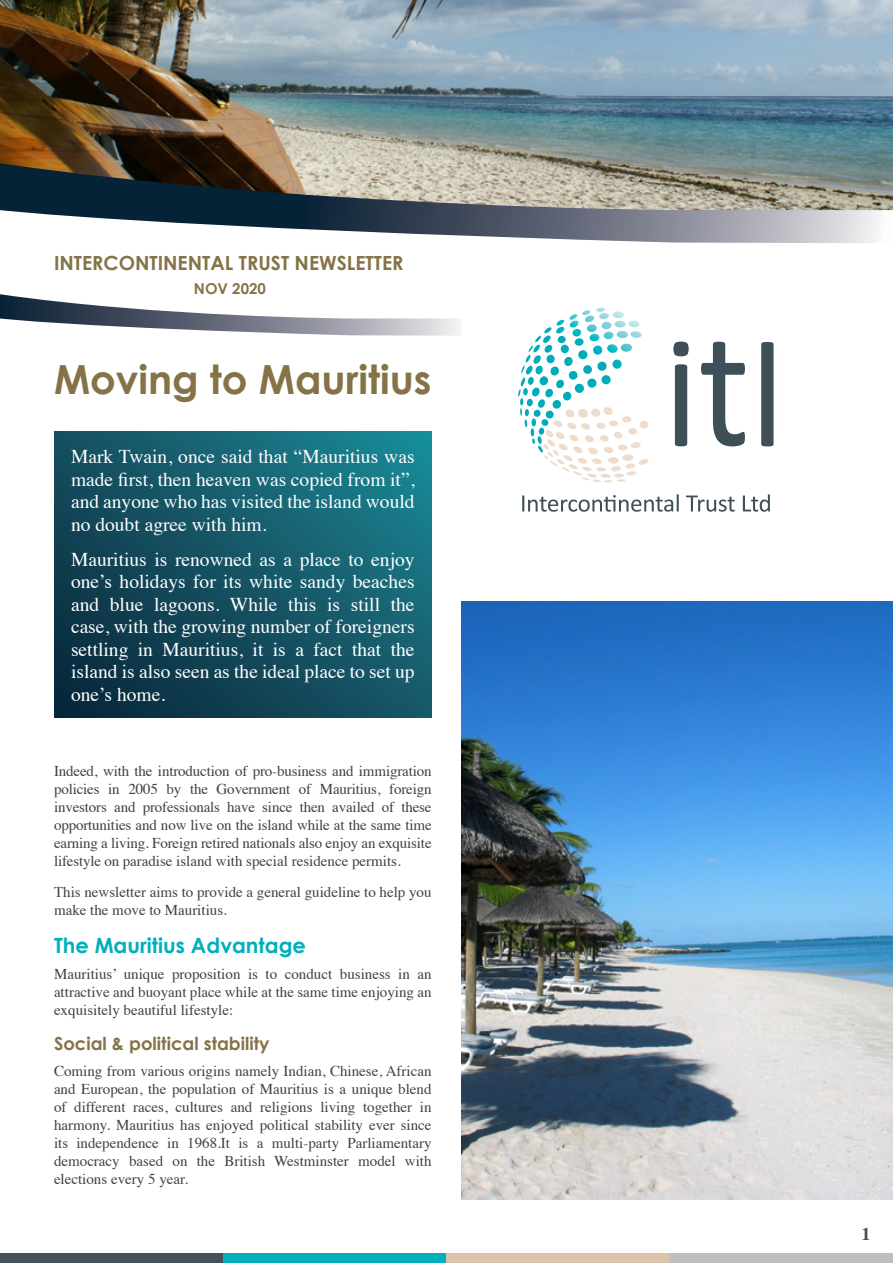
<style>
.page{position:relative;width:893px;height:1263px;background:#fff}
.page>*{position:absolute;margin:0;border:0;box-sizing:border-box;transform-origin:0 0}
.t1{font:700 40.2px "Century Gothic";color:#857347}
.t2{font:700 21px "Century Gothic";color:#02afbc}
.t3{font:19.5px/22.5px "Times";color:#fff;text-align:justify}
.t4{font:700 19.5px "Century Gothic";color:#857347}
.t5{font:700 18px "Century Gothic";color:#857347}
.t6{font:700 18px "Times";color:#465058}
.t7{font:15px/18px "Times";color:#414042;text-align:justify}
.t8{font:700 15px "Century Gothic";color:#857347}
</style>
<div class="page">
<div style="left:0;top:1254px;width:223px;height:9px;background:#465058"></div>
<div style="left:223px;top:1254px;width:223px;height:9px;background:#02afbc"></div>
<div style="left:446px;top:1254px;width:224px;height:9px;background:#dbc4aa"></div>
<div style="left:670px;top:1254px;width:223px;height:9px;background:#bcbec0"></div>
<svg style="left:54px;top:431px;width:378px;height:287px;background:#145363"></svg>
<img style="left:0;top:0;width:893px;height:163px">
<svg style="left:522px;top:494px;width:248px;height:18px"></svg>
<svg style="left:673px;top:342px;width:16px;height:14px"></svg>
<svg style="left:761px;top:342px;width:12px;height:104px"></svg>
<svg style="left:675px;top:364px;width:12px;height:82px"></svg>
<svg style="left:701px;top:342px;width:44px;height:104px"></svg>
<svg style="left:518px;top:308px;width:130px;height:174px"></svg>
<svg style="left:0;top:163px;width:893px;height:80px;background:#858989"></svg>
<svg style="left:0;top:294px;width:459px;height:42px"></svg>
<img style="left:461px;top:601px;width:432px;height:598px">
<h3 class="t4" style="left:54px;top:251px;width:351px">INTERCONTINENTAL TRUST NEWSLETTER</h3>
<p class="t8" style="left:194px;top:279px;width:73px">NOV 2020</p>
<h1 class="t1" style="left:54px;top:354px;width:379px">Moving to Mauritius</h1>
<h3 class="t3" style="left:71px;top:444px;width:345px">Mark Twain, once said that “Mauritius was made first, then heaven was copied from it”, and anyone who has visited the island would no doubt agree with him.</h3>
<p class="t3" style="left:71px;top:546px;width:345px">Mauritius is renowned as a place to enjoy one’s holidays for its white sandy beaches and blue lagoons. While this is still the case, with the growing number of foreigners settling in Mauritius, it is a fact that the island is also seen as the ideal place to set up one’s home.</p>
<p class="t7" style="left:54px;top:761px;width:379px">Indeed, with the introduction of pro-business and immigration policies in 2005 by the Government of Mauritius, foreign investors and professionals have since then availed of these opportunities and now live on the island while at the same time earning a living. Foreign retired nationals also enjoy an exquisite lifestyle on paradise island with special residence permits.</p>
<p class="t7" style="left:54px;top:881px;width:379px">This newsletter aims to provide a general guideline to help you make the move to Mauritius.</p>
<h2 class="t2" style="left:54px;top:932px;width:254px">The Mauritius Advantage</h2>
<p class="t7" style="left:54px;top:964px;width:379px">Mauritius’ unique proposition is to conduct business in an attractive and buoyant place while at the same time enjoying an exquisitely beautiful lifestyle:</p>
<p class="t5" style="left:54px;top:1032px;width:217px">Social &amp; political stability</p>
<p class="t7" style="left:54px;top:1061px;width:379px">Coming from various origins namely Indian, Chinese, African and European, the population of Mauritius is a unique blend of different races, cultures and religions living together in harmony. Mauritius has enjoyed political stability ever since its independence in 1968.It is a multi-party Parliamentary democracy based on the British Westminster model with elections every 5 year.</p>
<p class="t6" style="left:861px;top:1217px;width:10px">1</p>
</div>
